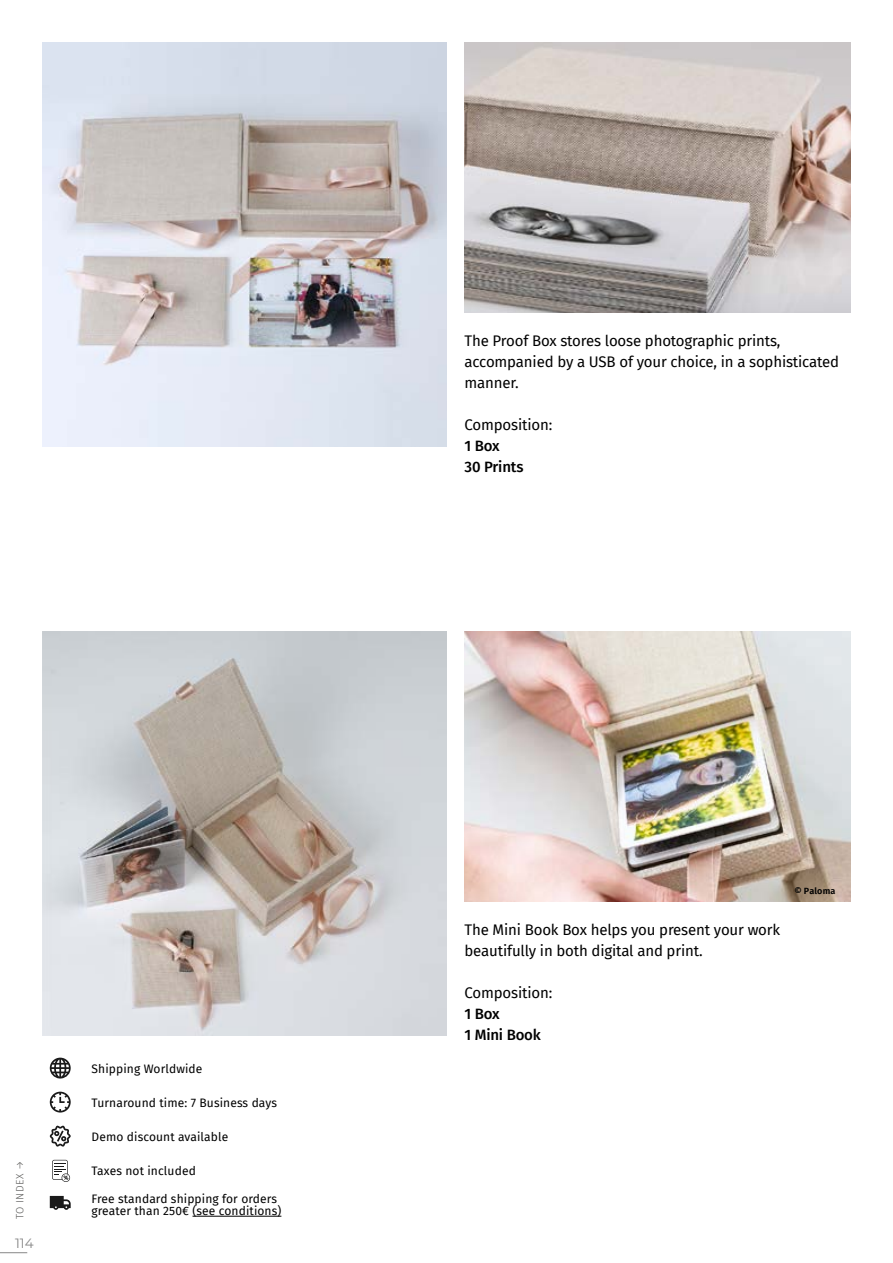
<style>
.page{position:relative;width:893px;height:1263px;background:#fff}
.page>*{position:absolute;margin:0;border:0;box-sizing:border-box;transform-origin:0 0}
.t1{font:15px/21px "Fira Sans";letter-spacing:-.01em;color:#000}
.t2{font:500 15px/21px "Fira Sans";letter-spacing:-.01em;color:#000}
.t3{font:13.5px "Montserrat";color:#878787}
.t4{font:12px/12px "Fira Sans";letter-spacing:.01em;color:#000}
.t5{font:300 10.5px "Fira Sans";letter-spacing:.03em;color:#575756}
.t6{font:600 9px "Fira Sans";letter-spacing:.02em;color:#000}
</style>
<div class="page">
<svg style="left:50px;top:1058px;width:21px;height:20px"></svg>
<svg style="left:50px;top:1196px;width:21px;height:14px"></svg>
<svg style="left:50px;top:1092px;width:21px;height:20px"></svg>
<svg style="left:50px;top:1125px;width:21px;height:22px"></svg>
<svg style="left:52px;top:1160px;width:18px;height:22px"></svg>
<hr style="left:193px;top:1216px;width:88px;height:1px;background:#000">
<svg style="left:0;top:1252px;width:27px;height:1px"></svg>
<img style="left:465px;top:631px;width:385px;height:270px">
<img style="left:43px;top:631px;width:403px;height:404px">
<img style="left:465px;top:43px;width:385px;height:270px">
<img style="left:43px;top:43px;width:403px;height:403px">
<p class="t5" style="left:12px;top:1219px;width:60px;rotate:-90deg">TO INDEX →</p>
<p class="t3" style="left:15px;top:1234px;width:20px">114</p>
<p class="t4" style="left:92px;top:1062px;width:112px">Shipping Worldwide</p>
<p class="t4" style="left:92px;top:1096px;width:187px">Turnaround time: 7 Business days</p>
<p class="t4" style="left:92px;top:1130px;width:138px">Demo discount available</p>
<p class="t4" style="left:92px;top:1164px;width:106px">Taxes not included</p>
<p class="t4" style="left:92px;top:1193px;width:191px">Free standard shipping for orders greater than 250€ (see conditions)</p>
<p class="t1" style="left:465px;top:330px;width:376px">The Proof Box stores loose photographic prints, accompanied by a USB of your choice, in a sophisticated manner.</p>
<p class="t1" style="left:465px;top:414px;width:89px">Composition:</p>
<p class="t2" style="left:465px;top:434px;width:60px">1 Box<br>30 Prints</p>
<p class="t1" style="left:465px;top:919px;width:317px">The Mini Book Box helps you present your work beautifully in both digital and print.</p>
<p class="t1" style="left:465px;top:982px;width:89px">Composition:</p>
<p class="t2" style="left:465px;top:1002px;width:78px">1 Box<br>1 Mini Book</p>
<p class="t6" style="left:794px;top:883px;width:43px">© Paloma</p>
</div>
